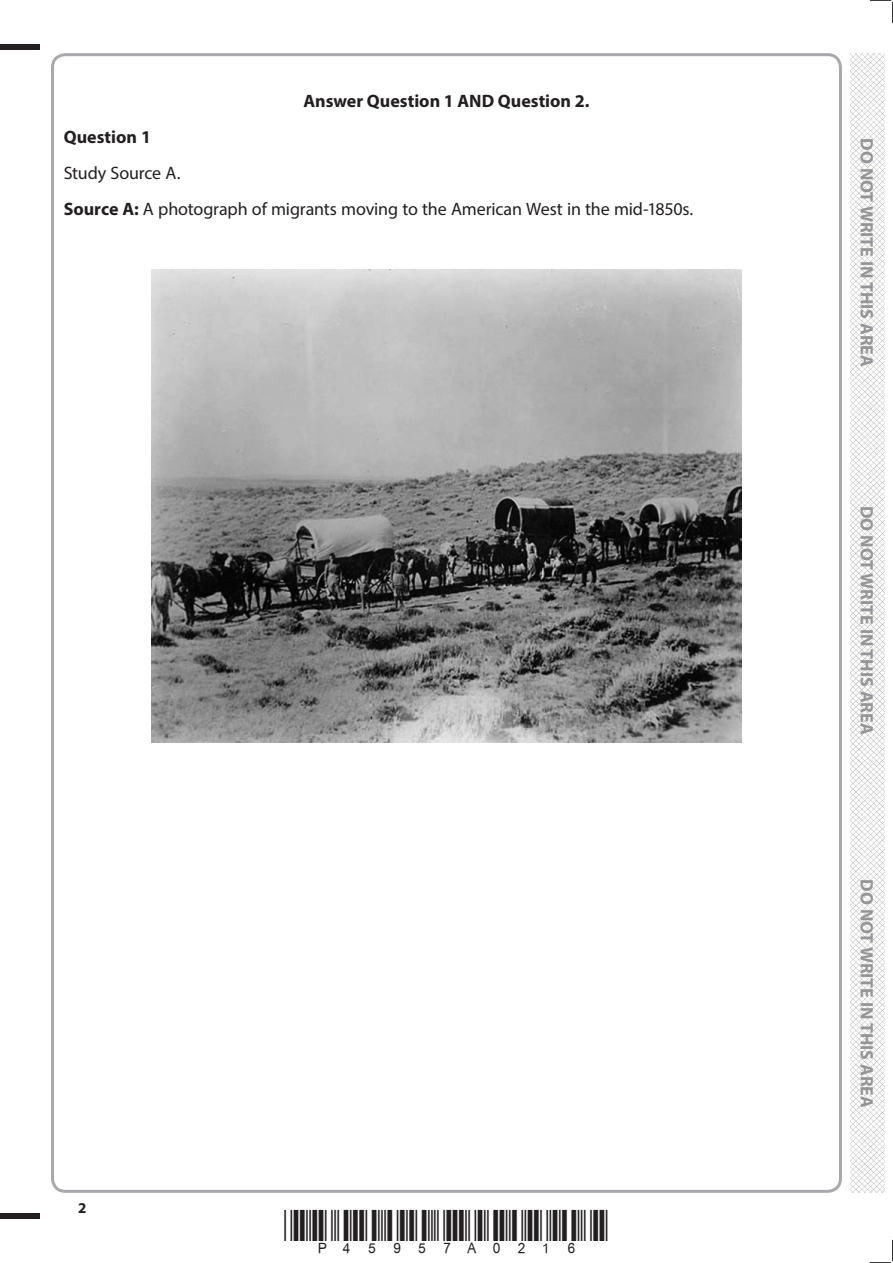
<style>
.page{position:relative;width:893px;height:1263px;background:#fff}
.page>*{position:absolute;margin:0;border:0;box-sizing:border-box;transform-origin:0 0}
.t1{font:18px/36px "Myriad Pro";letter-spacing:-.01em;color:#231f20}
.t2{font:700 18px "Myriad Pro";color:#939598}
.t3{font:700 18px "Myriad Pro";color:#231f20}
.t4{font:700 15px "Myriad Pro";color:#231f20}
.s1{font-weight:700}
</style>
<div class="page">
<div style="left:0;top:44px;width:40px;height:5px;background:#231f20"></div>
<div style="left:0;top:1214px;width:40px;height:5px;background:#231f20"></div>
<svg style="left:870px;top:0;width:23px;height:23px"></svg>
<svg style="left:870px;top:1240px;width:23px;height:23px"></svg>
<img style="left:152px;top:269px;width:589px;height:474px">
<img style="left:850px;top:53px;width:34px;height:1140px">
<p class="t3" style="left:303px;top:89px;width:287px">Answer Question 1 AND Question 2.</p>
<p class="t3" style="left:64px;top:125px;width:89px">Question 1</p>
<p class="t1" style="left:64px;top:155px;width:631px">Study Source A.<br><span class="s1">Source A:</span> A photograph of migrants moving to the American West in the mid-1850s.</p>
<p class="t4" style="left:78px;top:1198px;width:10px">2</p>
<p class="t2" style="left:878px;top:138px;width:230px;rotate:90deg">DO NOT WRITE IN THIS AREA</p>
<p class="t2" style="left:878px;top:506px;width:230px;rotate:90deg">DO NOT WRITE IN THIS AREA</p>
<p class="t2" style="left:878px;top:879px;width:230px;rotate:90deg">DO NOT WRITE IN THIS AREA</p>
</div>
